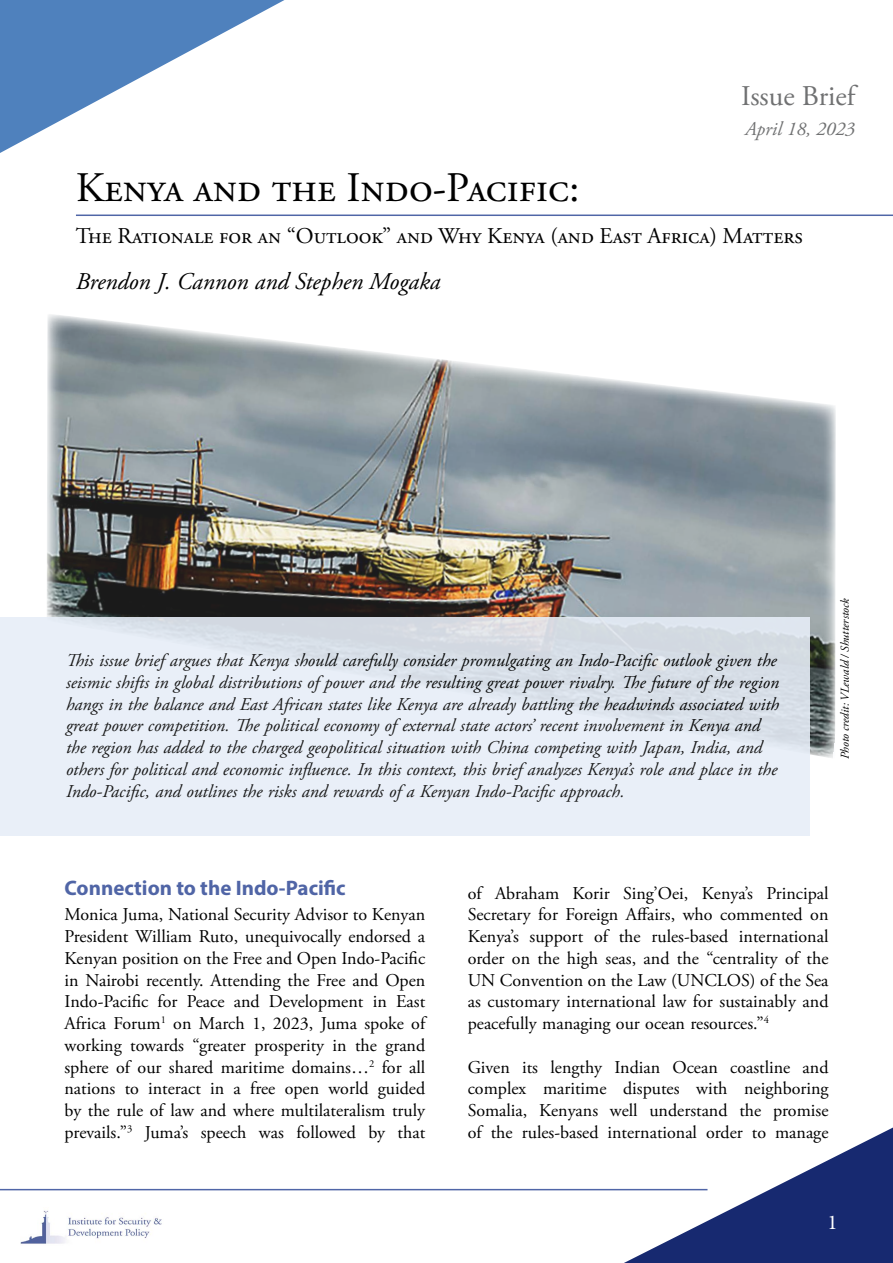
<style>
.page{position:relative;width:893px;height:1263px;background:#fff}
.page>*{position:absolute;margin:0;border:0;box-sizing:border-box;transform-origin:0 0}
.t1{font:42px "Adobe Garamond Pro";color:#000}
.t2{font:28.5px "Adobe Garamond Pro";color:#707172}
.t3{font:italic 24px "Adobe Garamond Pro";color:#000}
.t4{font:22.5px "Adobe Garamond Pro";color:#000}
.t5{font:700 21px "Myriad Pro";color:#5065a6}
.t6{font:21px "Minion Pro";color:#fff}
.t7{font:italic 19.5px "Adobe Garamond Pro";color:#707172}
.t8{font:18px/21.8px "Adobe Garamond Pro";color:#000;text-align:justify}
.t9{font:italic 18px/21.8px "Adobe Garamond Pro";color:#000}
.t10{font:italic 12px "Adobe Garamond Pro";color:#000}
</style>
<div class="page">
<img style="left:47px;top:314px;width:789px;height:447px">
<svg style="left:0;top:0;width:284px;height:153px"></svg>
<img style="left:20px;top:1210px;width:142px;height:34px">
<hr style="left:0;top:1189px;width:707px;height:1px;background:#5066a7">
<svg style="left:624px;top:1127px;width:269px;height:136px"></svg>
<div style="left:0;top:617px;width:809px;height:219px;background:linear-gradient(to bottom,#dbe1ea,#edf3fc)"></div>
<hr style="left:76px;top:215px;width:817px;height:1px;background:#5066a7">
<h2 class="t2" style="left:741px;top:78px;width:119px">Issue Brief</h2>
<p class="t7" style="left:745px;top:117px;width:111px">April 18, 2023</p>
<h1 class="t1" style="left:76px;top:162px;width:505px">Kenya and the Indo-Pacific:</h1>
<p class="t4" style="left:76px;top:222px;width:729px">The Rationale for an “Outlook” and Why Kenya (and East Africa) Matters</p>
<h3 class="t3" style="left:76px;top:267px;width:366px">Brendon J. Cannon and Stephen Mogaka</h3>
<p class="t9" style="left:66px;top:650px;width:715px">This issue brief argues that Kenya should carefully consider promulgating an Indo-Pacific outlook given the seismic shifts in global distributions of power and the resulting great power rivalry. The future of the region hangs in the balance and East African states like Kenya are already battling the headwinds associated with great power competition. The political economy of external state actors’ recent involvement in Kenya and the region has added to the charged geopolitical situation with China competing with Japan, India, and others for political and economic influence. In this context, this brief analyzes Kenya’s role and place in the Indo-Pacific, and outlines the risks and rewards of a Kenyan Indo-Pacific approach.</p>
<p class="t10" style="left:838px;top:759px;width:162px;rotate:-90deg">Photo credit: VLewald / Shutterstock</p>
<p class="t5" style="left:64px;top:874px;width:283px">Connection to the Indo-Pacific</p>
<p class="t8" style="left:64px;top:904px;width:364px">Monica Juma, National Security Advisor to Kenyan President William Ruto, unequivocally endorsed a Kenyan position on the Free and Open Indo-Pacific in Nairobi recently. Attending the Free and Open Indo-Pacific for Peace and Development in East Africa Forum<sup>1</sup> on March 1, 2023, Juma spoke of working towards “greater prosperity in the grand sphere of our shared maritime domains…<sup>2</sup> for all nations to interact in a free open world guided by the rule of law and where multilateralism truly prevails.”<sup>3</sup> Juma’s speech was followed by that</p>
<p class="t8" style="left:468px;top:883px;width:362px">of Abraham Korir Sing’Oei, Kenya’s Principal Secretary for Foreign Affairs, who commented on Kenya’s support of the rules-based international order on the high seas, and the “centrality of the UN Convention on the Law (UNCLOS) of the Sea as customary international law for sustainably and peacefully managing our ocean resources.”<sup>4</sup></p>
<p class="t8" style="left:468px;top:1057px;width:362px">Given its lengthy Indian Ocean coastline and complex maritime disputes with neighboring Somalia, Kenyans well understand the promise of the rules-based international order to manage</p>
<p class="t6" style="left:827px;top:1208px;width:12px">1</p>
</div>
